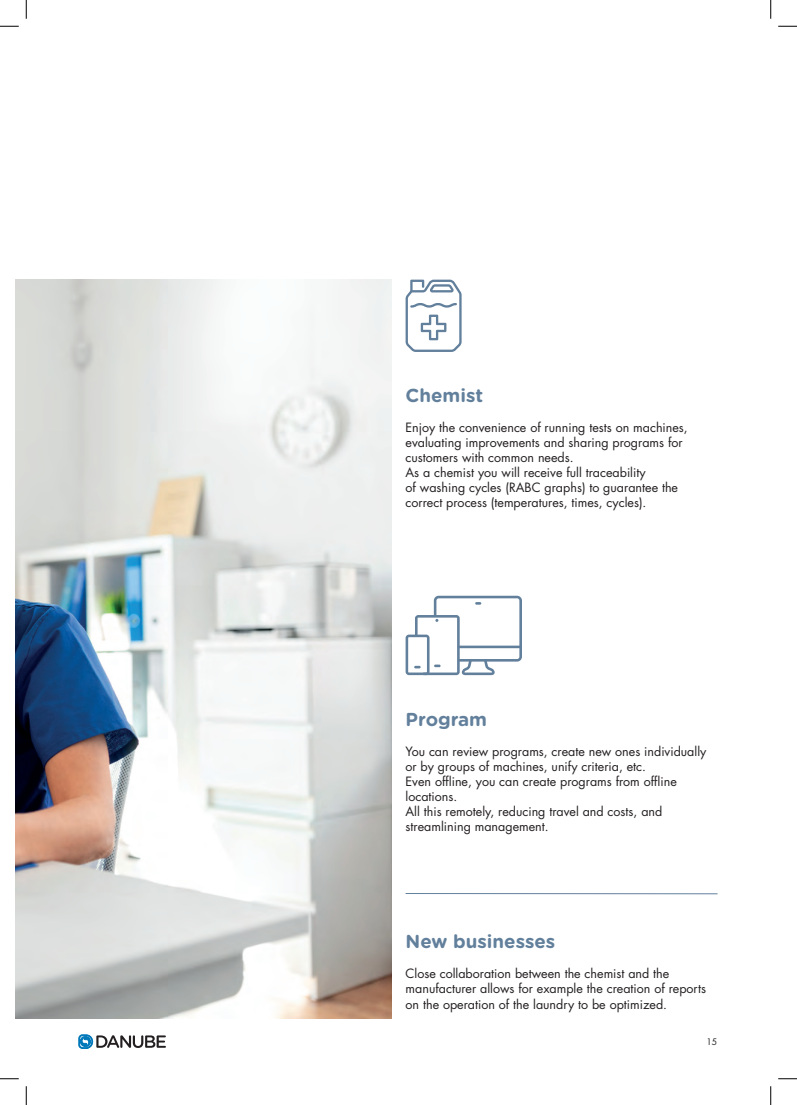
<style>
.page{position:relative;width:797px;height:1105px;background:#fff}
.page>*{position:absolute;margin:0;border:0;box-sizing:border-box;transform-origin:0 0}
.t1{font:700 18.75px "Gotham Rounded";color:#62809c}
.t2{font:12.5px/15px "Futura Std";color:#231f20}
.t3{font:8.75px "Futura Std";color:#231f20}
</style>
<div class="page">
<svg style="left:78px;top:1018px;width:88px;height:31px"></svg>
<img style="left:16px;top:280px;width:375px;height:738px">
<svg style="left:405px;top:280px;width:56px;height:72px"></svg>
<svg style="left:405px;top:596px;width:117px;height:79px"></svg>
<hr style="left:405px;top:893px;width:312px;height:1px;background:#62809c">
<svg style="left:0;top:25px;width:19px;height:2px"></svg>
<svg style="left:778px;top:25px;width:19px;height:2px"></svg>
<svg style="left:0;top:1078px;width:19px;height:1px"></svg>
<svg style="left:778px;top:1078px;width:19px;height:1px"></svg>
<svg style="left:25px;top:0;width:2px;height:19px"></svg>
<svg style="left:25px;top:1086px;width:2px;height:19px"></svg>
<svg style="left:770px;top:0;width:1px;height:19px"></svg>
<svg style="left:770px;top:1086px;width:1px;height:19px"></svg>
<h1 class="t1" style="left:405px;top:382px;width:79px">Chemist</h1>
<p class="t2" style="left:405px;top:420px;width:284px">Enjoy the convenience of running tests on machines, evaluating improvements and sharing programs for customers with common needs.<br>As a chemist you will receive full traceability<br>of washing cycles (RABC graphs) to guarantee the correct process (temperatures, times, cycles).</p>
<h1 class="t1" style="left:405px;top:705px;width:83px">Program</h1>
<p class="t2" style="left:405px;top:744px;width:302px">You can review programs, create new ones individually or by groups of machines, unify criteria, etc.<br>Even offline, you can create programs from offline locations.<br>All this remotely, reducing travel and costs, and streamlining management.</p>
<h1 class="t1" style="left:405px;top:928px;width:151px">New businesses</h1>
<p class="t2" style="left:405px;top:966px;width:302px">Close collaboration between the chemist and the manufacturer allows for example the creation of reports on the operation of the laundry to be optimized.</p>
<p class="t3" style="left:706px;top:1036px;width:12px">15</p>
</div>
